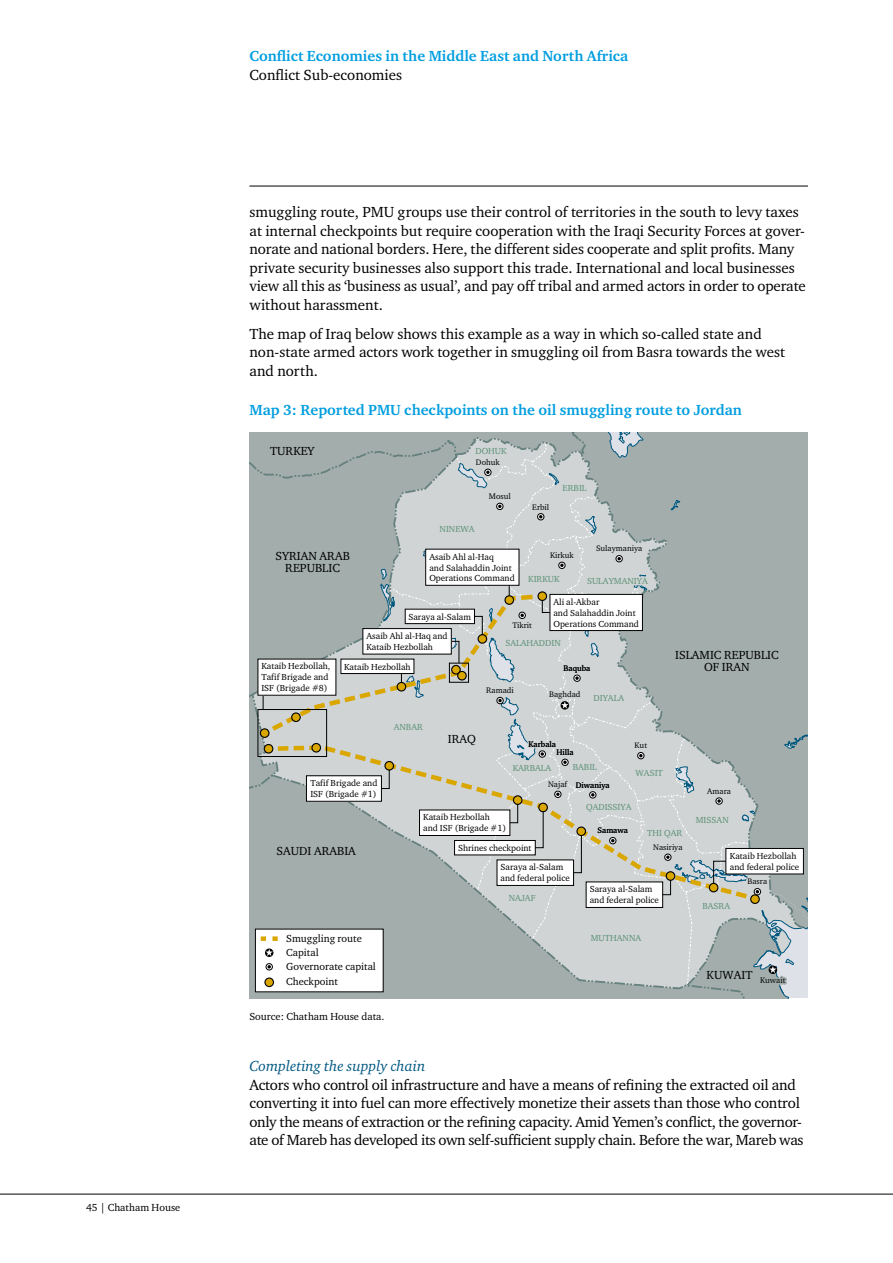
<style>
.page{position:relative;width:893px;height:1263px;background:#fff}
.page>*{position:absolute;margin:0;border:0;box-sizing:border-box;transform-origin:0 0}
.t1{font:15px/18.6px "Charter ITC";letter-spacing:-.01em;color:#000}
.t2{font:700 15px "Charter ITC";color:#009ee0}
.t3{font:italic 15px "Charter ITC";color:#005782}
.t4{font:12px/12px "Charter ITC";color:#000;text-align:center}
.t5{font:10.5px/14.1px "Charter ITC";color:#000}
.t6{font:9px/10.8px "Charter ITC";color:#000}
.t7{font:9px "Charter ITC";color:#5d9278}
.t8{font:8.25px "Charter ITC";color:#000}
</style>
<div class="page">
<hr style="left:249px;top:186px;width:559px;height:1px;background:#000">
<hr style="left:0;top:1194px;width:893px;height:1px;background:#000">
<svg style="left:249px;top:432px;width:559px;height:566px;background:#bac1bf"></svg>
<div style="left:265px;top:978px;width:8px;height:8px;background:#daa600;border-radius:50%"></div>
<div style="left:264px;top:977px;width:10px;height:10px;border:1px solid #000;border-radius:50%"></div>
<p class="t5" style="left:86px;top:1200px;width:96px">45 | Chatham House</p>
<p class="t2" style="left:249px;top:47px;width:380px">Conflict Economies in the Middle East and North Africa</p>
<p class="t1" style="left:249px;top:65px;width:154px">Conflict Sub-economies</p>
<p class="t1" style="left:249px;top:202px;width:558px">smuggling route, PMU groups use their control of territories in the south to levy taxes at internal checkpoints but require cooperation with the Iraqi Security Forces at gover&shy;norate and national borders. Here, the different sides cooperate and split profits. Many private security businesses also support this trade. International and local businesses view all this as ‘business as usual’, and pay off tribal and armed actors in order to operate without harassment.</p>
<p class="t1" style="left:249px;top:324px;width:537px">The map of Iraq below shows this example as a way in which so-called state and non-state armed actors work together in smuggling oil from Basra towards the west and north.</p>
<p class="t2" style="left:249px;top:401px;width:494px">Map 3: Reported PMU checkpoints on the oil smuggling route to Jordan</p>
<p class="t4" style="left:270px;top:445px;width:46px">TURKEY</p>
<p class="t4" style="left:275px;top:550px;width:76px">SYRIAN ARAB<br>REPUBLIC</p>
<p class="t7" style="left:475px;top:445px;width:33px">DOHUK</p>
<p class="t8" style="left:476px;top:457px;width:25px">Dohuk</p>
<p class="t7" style="left:440px;top:523px;width:37px">NINEWA</p>
<p class="t8" style="left:489px;top:491px;width:23px">Mosul</p>
<p class="t6" style="left:429px;top:551px;width:87px">Asaib Ahl al-Haq<br>and Salahaddin Joint<br>Operations Command</p>
<p class="t8" style="left:532px;top:501px;width:18px">Erbil</p>
<p class="t7" style="left:563px;top:482px;width:26px">ERBIL</p>
<p class="t8" style="left:550px;top:550px;width:25px">Kirkuk</p>
<p class="t8" style="left:596px;top:543px;width:48px">Sulaymaniya</p>
<p class="t7" style="left:528px;top:573px;width:33px">KIRKUK</p>
<p class="t7" style="left:587px;top:575px;width:62px">SULAYMANIYA</p>
<p class="t6" style="left:366px;top:607px;width:106px;line-height:19.4px;text-indent:42px">Saraya al-Salam<br>Asaib Ahl al-Haq and</p>
<p class="t6" style="left:366px;top:641px;width:68px">Kataib Hezbollah</p>
<p class="t8" style="left:512px;top:620px;width:21px">Tikrit</p>
<p class="t6" style="left:553px;top:596px;width:87px">Ali al-Akbar<br>and Salahaddin Joint<br>Operations Command</p>
<p class="t7" style="left:505px;top:637px;width:57px">SALAHADDIN</p>
<p class="t6" style="left:261px;top:660px;width:71px">Kataib Hezbollah,<br>Tafif Brigade and<br>ISF (Brigade #8)</p>
<p class="t6" style="left:344px;top:661px;width:68px">Kataib Hezbollah</p>
<p class="t8" style="left:486px;top:685px;width:29px">Ramadi</p>
<p class="t8" style="left:564px;top:663px;width:28px">Baquba</p>
<p class="t8" style="left:549px;top:689px;width:33px">Baghdad</p>
<p class="t7" style="left:593px;top:692px;width:32px">DIYALA</p>
<p class="t7" style="left:394px;top:721px;width:31px">ANBAR</p>
<p class="t4" style="left:448px;top:732px;width:30px">IRAQ</p>
<p class="t8" style="left:528px;top:739px;width:29px">Karbala</p>
<p class="t8" style="left:556px;top:747px;width:19px">Hilla</p>
<p class="t8" style="left:635px;top:740px;width:14px">Kut</p>
<p class="t6" style="left:310px;top:777px;width:69px">Tafif Brigade and<br>ISF (Brigade #1)</p>
<p class="t7" style="left:573px;top:761px;width:26px">BABIL</p>
<p class="t7" style="left:586px;top:801px;width:47px">QADISSIYA</p>
<p class="t7" style="left:513px;top:762px;width:40px">KARBALA</p>
<p class="t7" style="left:636px;top:767px;width:29px">WASIT</p>
<p class="t8" style="left:548px;top:779px;width:21px">Najaf</p>
<p class="t8" style="left:576px;top:780px;width:35px">Diwaniya</p>
<p class="t4" style="left:675px;top:649px;width:105px">ISLAMIC REPUBLIC<br>OF IRAN</p>
<p class="t8" style="left:707px;top:786px;width:25px">Amara</p>
<p class="t4" style="left:277px;top:845px;width:81px">SAUDI ARABIA</p>
<p class="t5" style="left:286px;top:931px;width:77px">Smuggling route</p>
<p class="t5" style="left:286px;top:945px;width:91px">Capital<br>Governorate capital</p>
<p class="t5" style="left:286px;top:974px;width:53px">Checkpoint</p>
<p class="t5" style="left:249px;top:1009px;width:137px">Source: Chatham House data.</p>
<p class="t6" style="left:423px;top:812px;width:84px">Kataib Hezbollah and ISF (Brigade #1)</p>
<p class="t6" style="left:458px;top:842px;width:75px">Shrines checkpoint</p>
<p class="t6" style="left:501px;top:861px;width:71px">Saraya al-Salam and federal police</p>
<p class="t7" style="left:509px;top:892px;width:28px">NAJAF</p>
<p class="t8" style="left:598px;top:825px;width:32px">Samawa</p>
<p class="t7" style="left:647px;top:827px;width:37px">THI QAR</p>
<p class="t8" style="left:653px;top:842px;width:31px">Nasiriya</p>
<p class="t6" style="left:590px;top:883px;width:71px">Saraya al-Salam and federal police</p>
<p class="t7" style="left:591px;top:932px;width:52px">MUTHANNA</p>
<p class="t7" style="left:696px;top:814px;width:34px">MISSAN</p>
<p class="t6" style="left:730px;top:850px;width:71px">Kataib Hezbollah and federal police</p>
<p class="t7" style="left:702px;top:900px;width:29px">BASRA</p>
<p class="t8" style="left:747px;top:876px;width:21px">Basra</p>
<p class="t4" style="left:706px;top:968px;width:48px">KUWAIT</p>
<p class="t8" style="left:760px;top:975px;width:27px">Kuwait</p>
<p class="t3" style="left:249px;top:1057px;width:177px">Completing the supply chain</p>
<p class="t1" style="left:249px;top:1075px;width:556px">Actors who control oil infrastructure and have a means of refining the extracted oil and converting it into fuel can more effectively monetize their assets than those who control only the means of extraction or the refining capacity. Amid Yemen’s conflict, the governor&shy;ate of Mareb has developed its own self-sufficient supply chain. Before the war, Mareb was</p>
</div>
